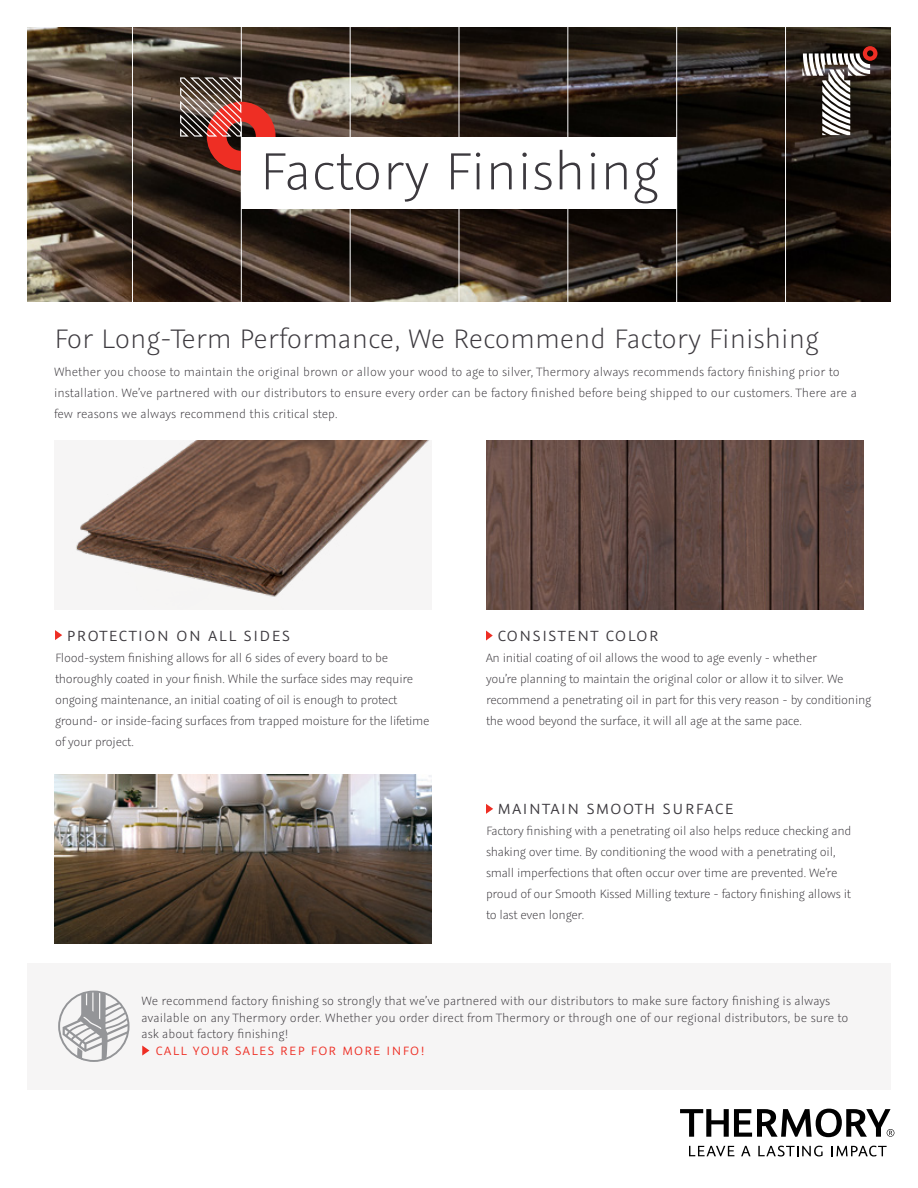
<style>
.page{position:relative;width:918px;height:1188px;background:#fff}
.page>*{position:absolute;margin:0;border:0;box-sizing:border-box;transform-origin:0 0}
.t1{font:300 58.5px "Graublau Sans";color:#3c393e}
.t2{font:300 30px "Graublau Sans";color:#3c393e}
.t3{font:16.5px "Graublau Sans";letter-spacing:.1em;color:#3c393e}
.t4{font:300 13.5px/21px "Graublau Sans";letter-spacing:-.02em;color:#3c393e}
.t5{font:300 13.5px/16.5px "Graublau Sans";color:#3c393e}
.t6{font:13.5px "Graublau Sans";letter-spacing:.1em;color:#ee2e24}
</style>
<div class="page">
<img style="left:27px;top:27px;width:864px;height:274px">
<svg style="left:802px;top:46px;width:76px;height:89px"></svg>
<div style="left:27px;top:963px;width:864px;height:127px;background:#f6f5f5"></div>
<svg style="left:142px;top:1046px;width:7px;height:10px"></svg>
<svg style="left:55px;top:630px;width:7px;height:10px"></svg>
<svg style="left:486px;top:631px;width:7px;height:10px"></svg>
<hr style="left:132px;top:24px;width:1px;height:278px;background:#fff">
<hr style="left:241px;top:24px;width:1px;height:278px;background:#fff">
<hr style="left:350px;top:24px;width:1px;height:278px;background:#fff">
<hr style="left:459px;top:24px;width:1px;height:278px;background:#fff">
<hr style="left:568px;top:24px;width:1px;height:278px;background:#fff">
<hr style="left:676px;top:24px;width:1px;height:278px;background:#fff">
<hr style="left:785px;top:24px;width:1px;height:278px;background:#fff">
<div style="left:241px;top:137px;width:436px;height:71px;background:#fff"></div>
<svg style="left:180px;top:77px;width:96px;height:94px"></svg>
<svg style="left:58px;top:991px;width:72px;height:71px"></svg>
<svg style="left:486px;top:804px;width:7px;height:10px"></svg>
<img style="left:70px;top:441px;width:361px;height:169px">
<img style="left:486px;top:441px;width:378px;height:169px">
<img style="left:54px;top:774px;width:378px;height:169px">
<svg style="left:680px;top:1109px;width:214px;height:28px"></svg>
<svg style="left:689px;top:1146px;width:45px;height:10px"></svg>
<svg style="left:741px;top:1146px;width:10px;height:10px"></svg>
<svg style="left:758px;top:1146px;width:65px;height:10px"></svg>
<svg style="left:832px;top:1146px;width:55px;height:10px"></svg>
<h1 class="t1" style="left:259px;top:138px;width:401px">Factory Finishing</h1>
<h2 class="t2" style="left:54px;top:322px;width:766px">For Long-Term Performance, We Recommend Factory Finishing</h2>
<p class="t5" style="left:54px;top:361px;width:805px;line-height:21px">Whether you choose to maintain the original brown or allow your wood to age to silver, Thermory always recommends factory finishing prior to installation. We’ve partnered with our distributors to ensure every order can be factory finished before being shipped to our customers. There are a few reasons we always recommend this critical step.</p>
<p class="t3" style="left:67px;top:626px;width:225px">PROTECTION ON ALL SIDES</p>
<p class="t4" style="left:55px;top:647px;width:376px">Flood-system finishing allows for all 6 sides of every board to be thoroughly coated in your finish. While the surface sides may require ongoing maintenance, an initial coating of oil is enough to protect ground- or inside-facing surfaces from trapped moisture for the lifetime of your project.</p>
<p class="t3" style="left:498px;top:626px;width:162px">CONSISTENT COLOR</p>
<p class="t4" style="left:486px;top:647px;width:387px">An initial coating of oil allows the wood to age evenly - whether<br>you’re planning to maintain the original color or allow it to silver. We recommend a penetrating oil in part for this very reason - by conditioning the wood beyond the surface, it will all age at the same pace.</p>
<p class="t3" style="left:498px;top:799px;width:237px">MAINTAIN SMOOTH SURFACE</p>
<p class="t4" style="left:486px;top:820px;width:367px">Factory finishing with a penetrating oil also helps reduce checking and shaking over time. By conditioning the wood with a penetrating oil, small imperfections that often occur over time are prevented. We’re proud of our Smooth Kissed Milling texture - factory finishing allows it to last even longer.</p>
<p class="t5" style="left:141px;top:993px;width:709px">We recommend factory finishing so strongly that we’ve partnered with our distributors to make sure factory finishing is always available on any Thermory order. Whether you order direct from Thermory or through one of our regional distributors, be sure to ask about factory finishing!</p>
<p class="t6" style="left:156px;top:1043px;width:270px">CALL YOUR SALES REP FOR MORE INFO!</p>
</div>
